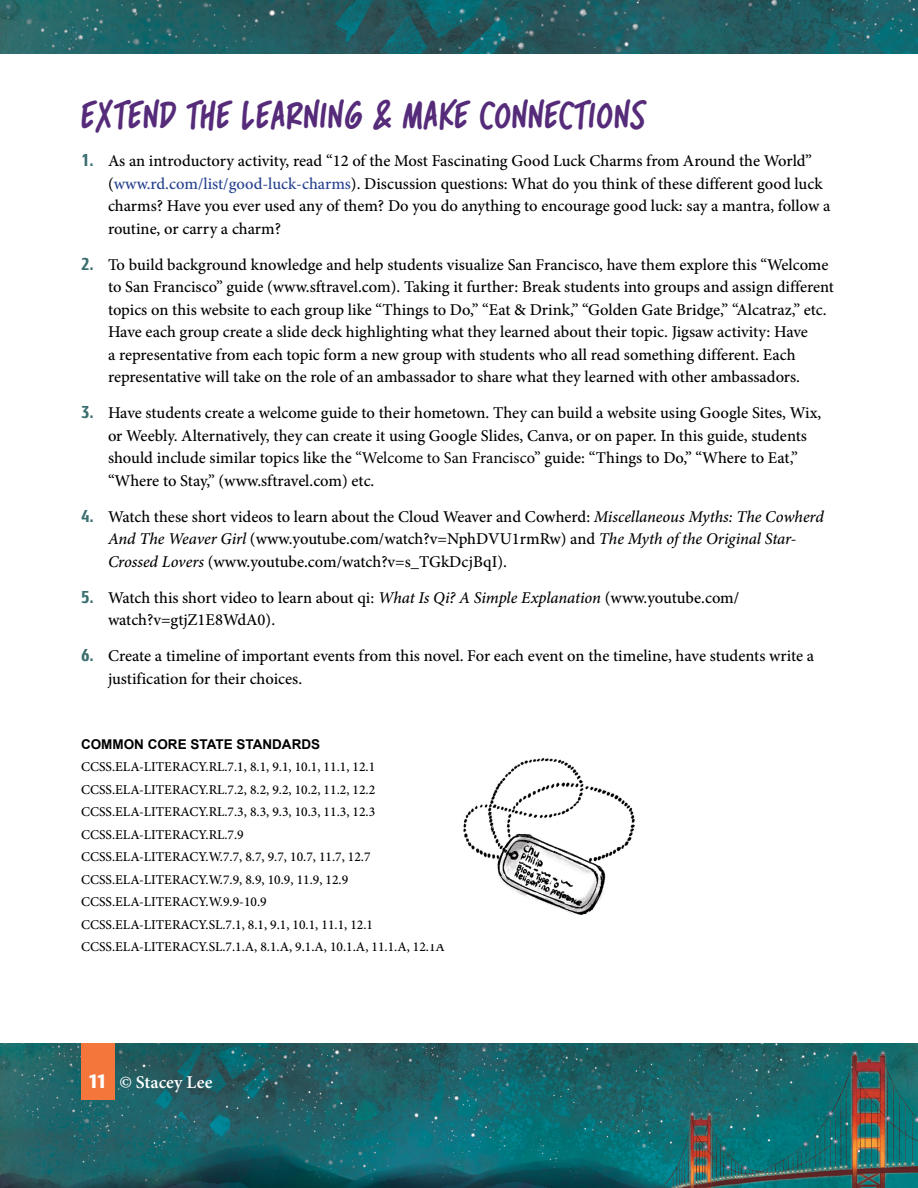
<style>
.page{position:relative;width:918px;height:1188px;background:#fff}
.page>*{position:absolute;margin:0;border:0;box-sizing:border-box;transform-origin:0 0}
.t1{font:700 36px "CC Scoundrel";letter-spacing:.02em;color:#552b7a}
.t2{font:600 18px "Minion Pro";color:#fff}
.t3{font:500 16.5px/22.5px "Minion Pro";color:#000}
.t4{font:500 13.5px/22.5px "Minion Pro";color:#000}
.t5{font:700 13.5px "Arial";color:#000}
.s1{font-family:"Aeonis LT Pro";font-weight:800;font-stretch:condensed;font-size:18px;color:#3b6e6f}
.s2{color:#25408f}
.s3{font-weight:400}
.s4{font-style:italic}
.s5{font-family:"Astoria";font-weight:700;font-size:19.5px}
</style>
<div class="page">
<img style="left:0;top:1043px;width:918px;height:145px">
<img style="left:0;top:0;width:918px;height:54px">
<div style="left:81px;top:1043px;width:34px;height:57px;background:#f4763b"></div>
<img style="left:463px;top:758px;width:172px;height:158px">
<h1 class="t1" style="left:81px;top:92px;width:566px">EXTEND THE LEARNING &amp; MAKE CONNECTIONS</h1>
<p class="t3" style="left:108px;top:150px;width:724px;text-indent:-27px"><span class="s1">1.</span> As an introductory activity, read “12 of the Most Fascinating Good Luck Charms from Around the World” (<span class="s2">www.rd.com/list/good-luck-charms</span>). Discussion questions: What do you think of these different good luck charms? Have you ever used any of them? Do you do anything to encourage good luck: say a mantra, follow a routine, or carry a charm?</p>
<p class="t3" style="left:108px;top:253px;width:728px;text-indent:-27px"><span class="s1">2.</span> To build background knowledge and help students visualize San Francisco, have them explore this “Welcome to San Francisco” guide (www.sftravel.com). Taking it further: Break students into groups and assign different topics on this website to each group like “Things to Do,” “Eat &amp; Drink,” “Golden Gate Bridge,” “Alcatraz,” etc.<br>Have each group create a slide deck highlighting what they learned about their topic. Jigsaw activity: Have<br>a representative from each topic form a new group with students who all read something different. Each representative will take on the role of an ambassador to share what they learned with other ambassadors.</p>
<p class="t3" style="left:108px;top:402px;width:715px;text-indent:-27px"><span class="s1">3.</span> Have students create a welcome guide to their hometown. They can build a website using Google Sites, Wix, or Weebly. Alternatively, they can create it using Google Slides, Canva, or on paper. In this guide, students should include similar topics like the <span class="s3">“Welcome to San Francisco”</span> guide: “Things to Do,” “Where to Eat,” “Where to Stay,” (www.sftravel.com) etc.</p>
<p class="t3" style="left:108px;top:505px;width:717px;text-indent:-27px"><span class="s1">4.</span> Watch these short videos to learn about the Cloud Weaver and Cowherd: <span class="s4">Miscellaneous Myths: The Cowherd<br>And The Weaver Girl</span> (www.youtube.com/watch?v=NphDVU1rmRw) and <span class="s4">The Myth of the Original Star-<br>Crossed Lovers</span> (www.youtube.com/watch?v=s_TGkDcjBqI).</p>
<p class="t3" style="left:108px;top:586px;width:633px;text-indent:-27px"><span class="s1">5.</span> Watch this short video to learn about qi: <span class="s4">What Is Qi? A Simple Explanation</span> (www.youtube.com/ watch?v=gtjZ1E8WdA0).</p>
<p class="t3" style="left:108px;top:645px;width:708px;text-indent:-27px"><span class="s1">6.</span> Create a timeline of important events from this novel. For each event on the timeline, have students write a justification for their choices.</p>
<p class="t5" style="left:81px;top:735px;width:241px">COMMON CORE STATE STANDARDS</p>
<p class="t4" style="left:81px;top:756px;width:366px">CCSS.ELA-LITERACY.RL.7.1, 8.1, 9.1, 10.1, 11.1, 12.1<br>CCSS.ELA-LITERACY.RL.7.2, 8.2, 9.2, 10.2, 11.2, 12.2<br>CCSS.ELA-LITERACY.RL.7.3, 8.3, 9.3, 10.3, 11.3, 12.3<br>CCSS.ELA-LITERACY.RL.7.9<br>CCSS.ELA-LITERACY.W.7.7, 8.7, 9.7, 10.7, 11.7, 12.7<br>CCSS.ELA-LITERACY.W.7.9, 8.9, 10.9, 11.9, 12.9<br>CCSS.ELA-LITERACY.W.9.9-10.9<br>CCSS.ELA-LITERACY.SL.7.1, 8.1, 9.1, 10.1, 11.1, 12.1<br>CCSS.ELA-LITERACY.SL.7.1.A, 8.1.A, 9.1.A, 10.1.A, 11.1.A, 12.1A</p>
<p class="t2" style="left:89px;top:1069px;width:125px"><span class="s5">11</span> © Stacey Lee</p>
</div>
